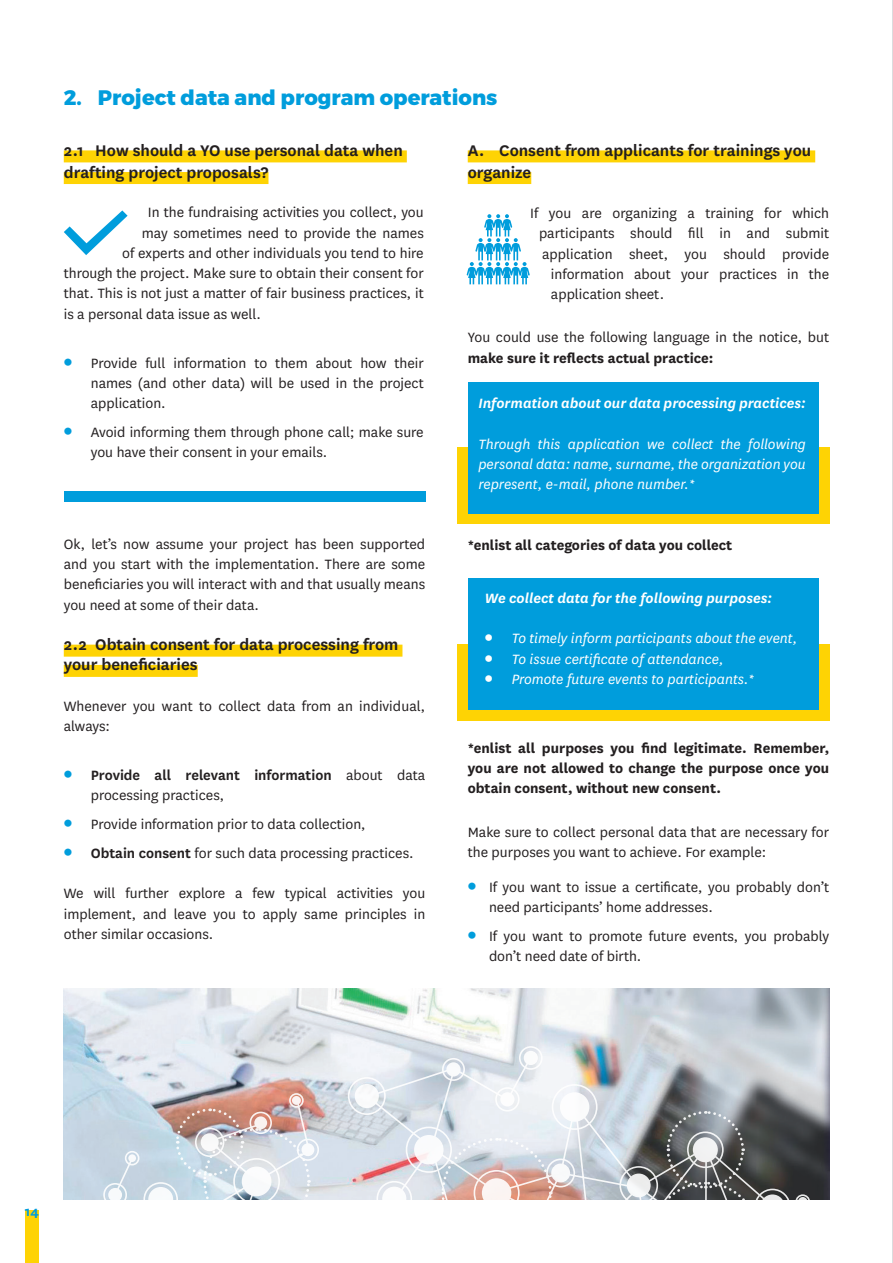
<style>
.page{position:relative;width:893px;height:1263px;background:#fff}
.page>*{position:absolute;margin:0;border:0;box-sizing:border-box;transform-origin:0 0}
.t1{font:800 21px "Montserrat";color:#009ddc}
.t2{font:600 18px/21.6px "National";color:#231f20}
.t3{font:15.75px/20.2px "National";color:#231f20}
.t4{font:italic 15.75px/20.2px "National";color:#fff;text-align:justify}
.t5{font:700 15.75px/20.2px "National";color:#231f20;text-align:justify}
.t6{font:italic 600 15.75px "National";color:#fff}
.t7{font:600 15.75px/20.2px "National";color:#231f20}
.t8{font:700 15px "National";color:#009ddc}
.s1{font-weight:900;font-size:21px;color:#009ddc}
.s2{font-weight:400}
.s3{font-weight:600}
.s4{font-weight:900;font-style:normal;font-size:19.5px}
</style>
<div class="page">
<div style="left:64px;top:491px;width:361px;height:11px;background:#009ddc"></div>
<img style="left:64px;top:989px;width:765px;height:210px">
<div style="left:524px;top:1051px;width:14px;height:14px;background:#fff;border-radius:50%"></div>
<div style="left:796px;top:1228px;width:31px;height:31px;border:2px solid #fff;border-radius:50%"></div>
<div style="left:519px;top:1046px;width:24px;height:24px;border:2px solid #fff;border-radius:50%"></div>
<div style="left:64px;top:1223px;width:24px;height:24px;border:2px solid #fff;border-radius:50%"></div>
<svg style="left:74px;top:1056px;width:741px;height:203px"></svg>
<div style="left:25px;top:1210px;width:14px;height:53px;background:#fed304"></div>
<hr style="left:892px;top:0;width:1px;height:1263px;background:#d1d2d4">
<div style="left:64px;top:150px;width:343px;height:12px;background:#fed304"></div>
<div style="left:64px;top:172px;width:204px;height:12px;background:#fed304"></div>
<div style="left:468px;top:150px;width:347px;height:12px;background:#fed304"></div>
<div style="left:468px;top:172px;width:63px;height:12px;background:#fed304"></div>
<svg style="left:64px;top:210px;width:64px;height:45px"></svg>
<svg style="left:467px;top:214px;width:63px;height:70px"></svg>
<div style="left:457px;top:448px;width:372px;height:76px;background:#fed304"></div>
<div style="left:468px;top:382px;width:351px;height:131px;background:#009ddc"></div>
<div style="left:457px;top:644px;width:372px;height:77px;background:#fed304"></div>
<div style="left:468px;top:578px;width:351px;height:132px;background:#009ddc"></div>
<div style="left:64px;top:645px;width:338px;height:12px;background:#fed304"></div>
<div style="left:64px;top:665px;width:134px;height:12px;background:#fed304"></div>
<h1 class="t1" style="left:64px;top:85px;width:435px">2. Project data and program operations</h1>
<p class="t2" style="left:64px;top:138px;width:341px">2.1 How should a YO use personal data when drafting project proposals?</p>
<p class="t3" style="left:148px;top:202px;width:277px">In the fundraising activities you collect, you</p>
<p class="t3" style="left:142px;top:222px;width:283px">may sometimes need to provide the names</p>
<p class="t3" style="left:122px;top:242px;width:303px">of experts and other individuals you tend to hire</p>
<p class="t3" style="left:64px;top:262px;width:362px">through the project. Make sure to obtain their consent for</p>
<p class="t3" style="left:64px;top:283px;width:362px">that. This is not just a matter of fair business practices, it</p>
<p class="t3" style="left:64px;top:303px;width:199px">is a personal data issue as well.</p>
<p class="t3" style="left:91px;top:352px;width:335px;text-align:justify;text-indent:-27px"><span class="s1">•</span> Provide full information to them about how their names (and other data) will be used in the project application.</p>
<p class="t3" style="left:91px;top:421px;width:334px;text-indent:-27px"><span class="s1">•</span> Avoid informing them through phone call; make sure you have their consent in your emails.</p>
<p class="t3" style="left:64px;top:533px;width:363px;text-align:justify">Ok, let’s now assume your project has been supported and you start with the implementation. There are some beneficiaries you will interact with and that usually means you need at some of their data.</p>
<p class="t2" style="left:64px;top:633px;width:336px;line-height:20.2px">2.2 Obtain consent for data processing from your beneficiaries</p>
<p class="t3" style="left:64px;top:695px;width:363px">Whenever you want to collect data from an individual, always:</p>
<p class="t7" style="left:91px;top:764px;width:336px;text-indent:-27px"><span class="s1">•</span> Provide all relevant information <span class="s2">about data processing practices,</span></p>
<p class="t3" style="left:64px;top:813px;width:303px"><span class="s1">•</span> Provide information prior to data collection,</p>
<p class="t3" style="left:64px;top:842px;width:351px"><span class="s1">•</span> <span class="s3">Obtain consent</span> for such data processing practices.</p>
<p class="t3" style="left:64px;top:883px;width:363px;text-align:justify">We will further explore a few typical activities you implement, and leave you to apply same principles in other similar occasions.</p>
<p class="t2" style="left:468px;top:138px;width:345px">A. Consent from applicants for trainings you organize</p>
<p class="t3" style="left:530px;top:202px;width:300px">If you are organizing a training for which</p>
<p class="t3" style="left:539px;top:223px;width:292px">participants should fill in and submit</p>
<p class="t3" style="left:542px;top:243px;width:289px">application sheet, you should provide</p>
<p class="t3" style="left:551px;top:263px;width:280px">information about your practices in the</p>
<p class="t3" style="left:551px;top:283px;width:115px">application sheet.</p>
<p class="t3" style="left:468px;top:327px;width:363px">You could use the following language in the notice, but</p>
<p class="t5" style="left:468px;top:347px;width:247px">make sure it reflects actual practice:</p>
<p class="t6" style="left:478px;top:393px;width:329px">Information about our data processing practices:</p>
<p class="t4" style="left:478px;top:433px;width:329px">Through this application we collect the following personal data: name, surname, the organization you represent, e-mail, phone number.*</p>
<p class="t5" style="left:468px;top:534px;width:266px">*enlist all categories of data you collect</p>
<p class="t6" style="left:485px;top:587px;width:289px">We collect data for the following purposes:</p>
<p class="t4" style="left:485px;top:628px;width:314px"><span class="s4">•</span> To timely inform participants about the event,</p>
<p class="t4" style="left:485px;top:648px;width:240px"><span class="s4">•</span> To issue certificate of attendance,</p>
<p class="t4" style="left:485px;top:668px;width:271px"><span class="s4">•</span> Promote future events to participants.*</p>
<p class="t5" style="left:468px;top:737px;width:363px">*enlist all purposes you find legitimate. Remember, you are not allowed to change the purpose once you obtain consent, without new consent.</p>
<p class="t3" style="left:468px;top:821px;width:363px">Make sure to collect personal data that are necessary for the purposes you want to achieve. For example:</p>
<p class="t3" style="left:489px;top:876px;width:342px;text-indent:-21px"><span class="s1">•</span> If you want to issue a certificate, you probably don’t need participants’ home addresses.</p>
<p class="t3" style="left:489px;top:925px;width:342px;text-indent:-21px"><span class="s1">•</span> If you want to promote future events, you probably don’t need date of birth.</p>
<p class="t8" style="left:25px;top:1201px;width:15px">14</p>
</div>
